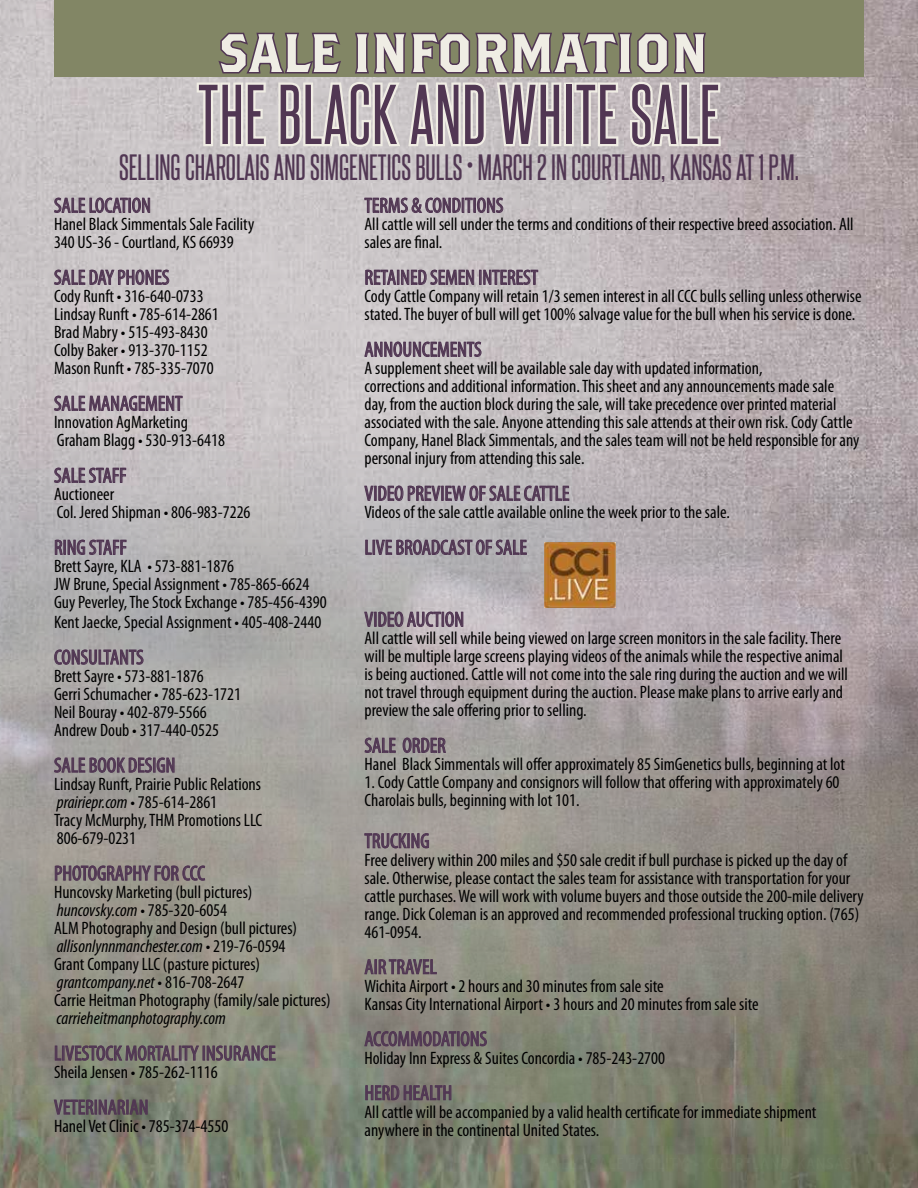
<style>
.page{position:relative;width:918px;height:1188px;background:#fff}
.page>*{position:absolute;margin:0;border:0;box-sizing:border-box;transform-origin:0 0}
.t1{font:72px "Steelfish Rg";letter-spacing:.02em;color:#513753}
.t2{font:54px "Brothers OT";color:#efede4}
.t3{font:31.5px "Steelfish Rg";color:#513753}
.t4{font:condensed 21px "Myriad Pro";color:#513753}
.t5{font:condensed 18px/18px "Myriad Pro";color:#000}
.t6{font:italic condensed 18px "Myriad Pro";color:#000}
.s1{font-style:italic}
</style>
<div class="page">
<img style="left:0;top:0;width:918px;height:430px">
<img style="left:0;top:430px;width:918px;height:758px">
<div style="left:54px;top:0;width:810px;height:76px;background:#828665"></div>
<svg style="left:194px;top:32px;width:529px;height:146px"></svg>
<svg style="left:364px;top:195px;width:139px;height:20px"></svg>
<svg style="left:365px;top:266px;width:173px;height:21px"></svg>
<svg style="left:364px;top:338px;width:117px;height:21px"></svg>
<svg style="left:364px;top:481px;width:205px;height:27px"></svg>
<svg style="left:365px;top:536px;width:162px;height:25px"></svg>
<svg style="left:364px;top:608px;width:99px;height:25px"></svg>
<svg style="left:364px;top:734px;width:32px;height:19px"></svg>
<svg style="left:403px;top:738px;width:43px;height:15px"></svg>
<svg style="left:364px;top:833px;width:65px;height:15px"></svg>
<svg style="left:364px;top:955px;width:73px;height:25px"></svg>
<svg style="left:364px;top:1027px;width:123px;height:22px"></svg>
<svg style="left:365px;top:1081px;width:86px;height:19px"></svg>
<svg style="left:54px;top:194px;width:96px;height:19px"></svg>
<svg style="left:54px;top:266px;width:115px;height:19px"></svg>
<svg style="left:54px;top:392px;width:129px;height:21px"></svg>
<svg style="left:54px;top:464px;width:72px;height:19px"></svg>
<svg style="left:55px;top:536px;width:72px;height:19px"></svg>
<svg style="left:54px;top:646px;width:90px;height:19px"></svg>
<svg style="left:54px;top:754px;width:121px;height:19px"></svg>
<svg style="left:55px;top:862px;width:150px;height:19px"></svg>
<svg style="left:55px;top:1042px;width:221px;height:25px"></svg>
<svg style="left:54px;top:1096px;width:94px;height:25px"></svg>
<img style="left:544px;top:542px;width:71px;height:66px">
<h2 class="t2" style="left:219px;top:29px;width:491px">SALE INFORMATION</h2>
<h1 class="t1" style="left:198px;top:71px;width:523px">THE BLACK AND WHITE SALE</h1>
<h3 class="t3" style="left:119px;top:147px;width:681px">SELLING CHAROLAIS AND SIMGENETICS BULLS • MARCH 2 IN COURTLAND, KANSAS AT 1 P.M.</h3>
<p class="t4" style="left:54px;top:193px;width:98px">SALE LOCATION</p>
<p class="t5" style="left:54px;top:215px;width:202px">Hanel Black Simmentals Sale Facility<br>340 US-36 - Courtland, KS 66939</p>
<p class="t4" style="left:54px;top:265px;width:117px">SALE DAY PHONES</p>
<p class="t5" style="left:54px;top:287px;width:166px">Cody Runft • 316-640-0733<br>Lindsay Runft • 785-614-2861<br>Brad Mabry • 515-493-8430<br>Colby Baker • 913-370-1152<br>Mason Runft • 785-335-7070</p>
<p class="t4" style="left:54px;top:391px;width:130px">SALE MANAGEMENT</p>
<p class="t5" style="left:54px;top:413px;width:172px">Innovation AgMarketing<br>Graham Blagg • 530-913-6418</p>
<p class="t4" style="left:54px;top:463px;width:74px">SALE STAFF</p>
<p class="t5" style="left:54px;top:485px;width:198px">Auctioneer<br>Col. Jered Shipman • 806-983-7226</p>
<p class="t4" style="left:54px;top:535px;width:74px">RING STAFF</p>
<p class="t5" style="left:54px;top:557px;width:274px">Brett Sayre, KLA • 573-881-1876<br>JW Brune, Special Assignment • 785-865-6624<br>Guy Peverley, The Stock Exchange • 785-456-4390</p>
<p class="t5" style="left:54px;top:613px;width:269px">Kent Jaecke, Special Assignment • 405-408-2440</p>
<p class="t4" style="left:54px;top:645px;width:91px">CONSULTANTS</p>
<p class="t5" style="left:54px;top:667px;width:189px">Brett Sayre • 573-881-1876<br>Gerri Schumacher • 785-623-1721<br>Neil Bouray • 402-879-5566<br>Andrew Doub • 317-440-0525</p>
<p class="t4" style="left:54px;top:753px;width:123px">SALE BOOK DESIGN</p>
<p class="t5" style="left:54px;top:775px;width:210px">Lindsay Runft, Prairie Public Relations <span class="s1">prairiepr.com</span> • 785-614-2861<br>Tracy McMurphy, THM Promotions LLC<br>806-679-0231</p>
<p class="t4" style="left:54px;top:861px;width:153px">PHOTOGRAPHY FOR CCC</p>
<p class="t5" style="left:54px;top:883px;width:278px">Huncovsky Marketing (bull pictures) <span class="s1">huncovsky.com</span> • 785-320-6054<br>ALM Photography and Design (bull pictures) <span class="s1">allisonlynnmanchester.com</span> • 219-76-0594<br>Grant Company LLC (pasture pictures) <span class="s1">grantcompany.net</span> • 816-708-2647<br>Carrie Heitman Photography (family/sale pictures)</p>
<p class="t6" style="left:57px;top:1007px;width:171px">carrieheitmanphotography.com</p>
<p class="t4" style="left:54px;top:1041px;width:223px">LIVESTOCK MORTALITY INSURANCE</p>
<p class="t5" style="left:54px;top:1063px;width:165px">Sheila Jensen • 785-262-1116</p>
<p class="t4" style="left:54px;top:1095px;width:96px">VETERINARIAN</p>
<p class="t5" style="left:54px;top:1117px;width:176px">Hanel Vet Clinic • 785-374-4550</p>
<p class="t4" style="left:364px;top:193px;width:140px">TERMS &amp; CONDITIONS</p>
<p class="t5" style="left:364px;top:215px;width:491px">All cattle will sell under the terms and conditions of their respective breed association. All sales are final.</p>
<p class="t4" style="left:364px;top:265px;width:175px">RETAINED SEMEN INTEREST</p>
<p class="t5" style="left:364px;top:287px;width:499px">Cody Cattle Company will retain 1/3 semen interest in all CCC bulls selling unless otherwise stated. The buyer of bull will get 100% salvage value for the bull when his service is done.</p>
<p class="t4" style="left:364px;top:337px;width:119px">ANNOUNCEMENTS</p>
<p class="t5" style="left:364px;top:359px;width:496px">A supplement sheet will be available sale day with updated information,<br>corrections and additional information. This sheet and any announcements made sale day, from the auction block during the sale, will take precedence over printed material associated with the sale. Anyone attending this sale attends at their own risk. Cody Cattle Company, Hanel Black Simmentals, and the sales team will not be held responsible for any personal injury from attending this sale.</p>
<p class="t4" style="left:364px;top:481px;width:206px">VIDEO PREVIEW OF SALE CATTLE</p>
<p class="t5" style="left:364px;top:503px;width:367px">Videos of the sale cattle available online the week prior to the sale.</p>
<p class="t4" style="left:364px;top:535px;width:164px">LIVE BROADCAST OF SALE</p>
<p class="t4" style="left:364px;top:607px;width:101px">VIDEO AUCTION</p>
<p class="t5" style="left:364px;top:629px;width:485px">All cattle will sell while being viewed on large screen monitors in the sale facility. There will be multiple large screens playing videos of the animals while the respective animal is being auctioned. Cattle will not come into the sale ring during the auction and we will not travel through equipment during the auction. Please make plans to arrive early and preview the sale offering prior to selling.</p>
<p class="t4" style="left:364px;top:733px;width:83px">SALE ORDER</p>
<p class="t5" style="left:364px;top:755px;width:482px">Hanel Black Simmentals will offer approximately 85 SimGenetics bulls, beginning at lot</p>
<p class="t5" style="left:364px;top:773px;width:477px">1. Cody Cattle Company and consignors will follow that offering with approximately 60<br>Charolais bulls, beginning with lot 101.</p>
<p class="t4" style="left:364px;top:828px;width:67px">TRUCKING</p>
<p class="t5" style="left:364px;top:851px;width:501px">Free delivery within 200 miles and $50 sale credit if bull purchase is picked up the day of sale. Otherwise, please contact the sales team for assistance with transportation for your cattle purchases. We will work with volume buyers and those outside the 200-mile delivery range. Dick Coleman is an approved and recommended professional trucking option. (765)<br>461-0954.</p>
<p class="t4" style="left:364px;top:954px;width:74px">AIR TRAVEL</p>
<p class="t5" style="left:364px;top:977px;width:396px">Wichita Airport • 2 hours and 30 minutes from sale site<br>Kansas City International Airport • 3 hours and 20 minutes from sale site</p>
<p class="t4" style="left:364px;top:1026px;width:124px">ACCOMMODATIONS</p>
<p class="t5" style="left:364px;top:1049px;width:302px">Holiday Inn Express &amp; Suites Concordia • 785-243-2700</p>
<p class="t4" style="left:364px;top:1080px;width:89px">HERD HEALTH</p>
<p class="t5" style="left:364px;top:1103px;width:454px">All cattle will be accompanied by a valid health certificate for immediate shipment anywhere in the continental United States.</p>
</div>
